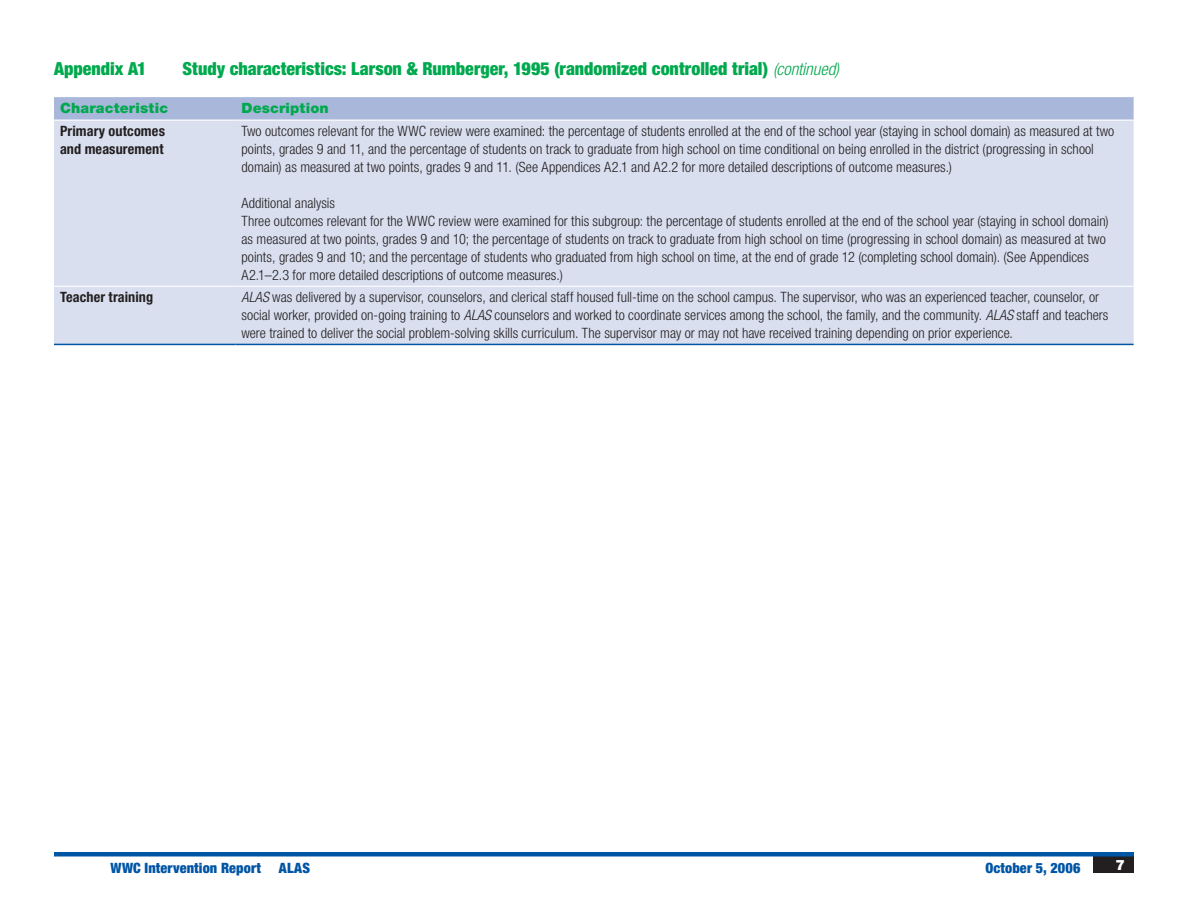
<style>
.page{position:relative;width:1188px;height:918px;background:#fff}
.page>*{position:absolute;margin:0;border:0;box-sizing:border-box;transform-origin:0 0}
.t1{font:900 condensed 18px "Helvetica Neue LT Std";color:#00a94e}
.zz_table_body{font:300 condensed 14.25px/18px "Helvetica Neue LT Std";color:#231f20}
.zz_table_stubs{font:700 condensed 14.25px/18px "Helvetica Neue LT Std";letter-spacing:.01em;color:#231f20}
.t2{font:900 condensed 14.25px "Helvetica Neue LT Std";letter-spacing:.01em;color:#0155a5}
.t3{font:900 14.25px "Helvetica Neue LT Std";letter-spacing:.01em;color:#00a94e}
.t4{font:900 14.25px "Helvetica Neue LT Std";color:#fff}
.s1{font-weight:300;font-style:italic;font-size:17.25px}
.s2{font-style:italic}
</style>
<div class="page">
<div style="left:1094px;top:856px;width:40px;height:17px;background:#231f20"></div>
<hr style="left:54px;top:852px;width:1080px;height:4px;background:#0155a5">
<svg style="left:54px;top:97px;width:1080px;height:23px;background:#abb9da"></svg>
<div style="left:54px;top:121px;width:1080px;height:223px;background:#d9dfef"></div>
<hr style="left:54px;top:286px;width:181px;height:1px;background:#fff">
<hr style="left:235px;top:286px;width:899px;height:1px;background:#fff">
<hr style="left:54px;top:344px;width:181px;height:1px;background:#0155a5">
<hr style="left:235px;top:344px;width:899px;height:1px;background:#0155a5">
<p class="t1" style="left:54px;top:58px;width:94px">Appendix A1</p>
<p class="t1" style="left:183px;top:58px;width:658px">Study characteristics: Larson &amp; Rumberger, 1995 (randomized controlled trial) <span class="s1">(continued)</span></p>
<p class="t3" style="left:60px;top:99px;width:110px">Characteristic</p>
<p class="t3" style="left:241px;top:99px;width:89px">Description</p>
<p class="zz_table_stubs" style="left:60px;top:122px;width:106px">Primary outcomes and measurement</p>
<p class="zz_table_body" style="left:241px;top:122px;width:874px">Two outcomes relevant for the WWC review were examined: the percentage of students enrolled at the end of the school year (staying in school domain) as measured at two points, grades 9 and 11, and the percentage of students on track to graduate from high school on time conditional on being enrolled in the district (progressing in school domain) as measured at two points, grades 9 and 11. (See Appendices A2.1 and A2.2 for more detailed descriptions of outcome measures.)</p>
<p class="zz_table_body" style="left:241px;top:194px;width:95px">Additional analysis</p>
<p class="zz_table_body" style="left:241px;top:212px;width:869px">Three outcomes relevant for the WWC review were examined for this subgroup: the percentage of students enrolled at the end of the school year (staying in school domain) as measured at two points, grades 9 and 10; the percentage of students on track to graduate from high school on time (progressing in school domain) as measured at two points, grades 9 and 10; and the percentage of students who graduated from high school on time, at the end of grade 12 (completing school domain). (See Appendices A2.1–2.3 for more detailed descriptions of outcome measures.)</p>
<p class="zz_table_stubs" style="left:60px;top:288px;width:95px">Teacher training</p>
<p class="zz_table_body" style="left:241px;top:288px;width:868px"><span class="s2">ALAS</span> was delivered by a supervisor, counselors, and clerical staff housed full-time on the school campus. The supervisor, who was an experienced teacher, counselor, or social worker, provided on-going training to <span class="s2">ALAS</span> counselors and worked to coordinate services among the school, the family, and the community. <span class="s2">ALAS</span> staff and teachers were trained to deliver the social problem-solving skills curriculum. The supervisor may or may not have received training depending on prior experience.</p>
<p class="t2" style="left:111px;top:859px;width:152px">WWC Intervention Report</p>
<p class="t2" style="left:279px;top:859px;width:33px">ALAS</p>
<p class="t2" style="left:985px;top:859px;width:97px">October 5, 2006</p>
<p class="t4" style="left:1115px;top:856px;width:11px">7</p>
</div>
